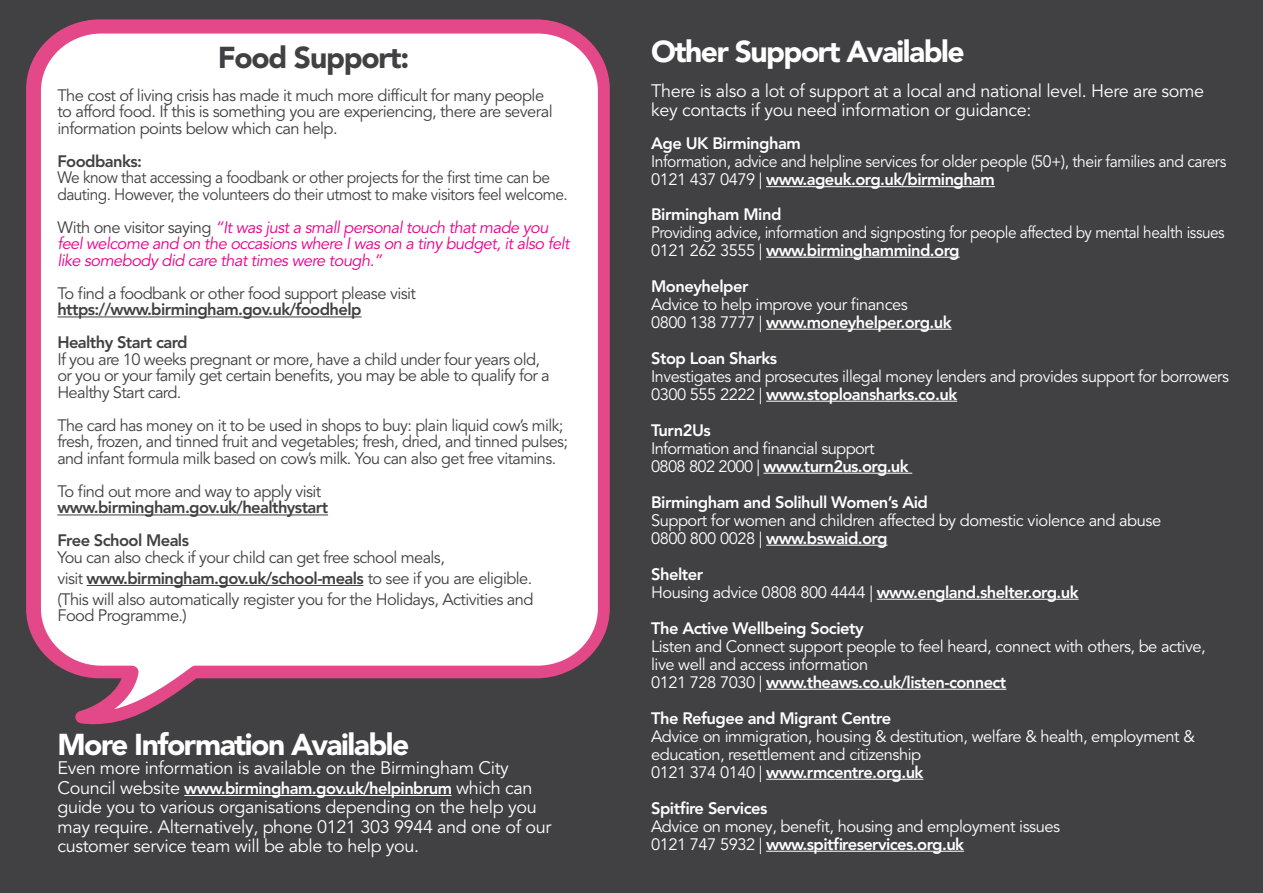
<style>
.page{position:relative;width:1263px;height:893px;background:#414042}
.page>*{position:absolute;margin:0;border:0;box-sizing:border-box;transform-origin:0 0}
.t1{font:900 30px "Avenir LT Pro";letter-spacing:-.05em;color:#fff}
.Header_Sub_centralis{font:900 30px "Avenir LT Pro";letter-spacing:-.04em;color:#414042}
.Body_Copy_copy_white{font:18px/19.5px "Avenir LT Pro";letter-spacing:-.02em;color:#fff}
.Body_Copy{font:16.5px/16.5px "Avenir LT Pro";letter-spacing:-.035em;color:#414042}
.Body_Copy_copy_white-2{font:800 16.5px "Avenir LT Pro";letter-spacing:-.035em;color:#fff}
.Body_Copy_copy_white-3{font:16.5px/18px "Avenir LT Pro";letter-spacing:-.03em;color:#fff}
.Body_Copy-2{font:italic 16.5px/16.5px "Avenir LT Pro";letter-spacing:-.035em;color:#ec008c}
.Body_Copy-3{font:16.5px/16.5px "Avenir LT Pro";letter-spacing:-.035em;color:#414042;scale:.94 1}
.Body_Copy_copy_white-4{font:16.5px "Avenir LT Pro";letter-spacing:-.03em;color:#fff;scale:.95 1}
.Body_Copy_copy_white-5{font:16.5px "Avenir LT Pro";letter-spacing:-.03em;color:#fff;scale:.93 1}
.Web_Links_on_white{font:800 16.5px "Avenir LT Pro";letter-spacing:-.035em;color:#414042}
.Body_Copy-4{font:800 16.5px "Avenir LT Pro";letter-spacing:-.035em;color:#414042}
.s1{font-style:normal;color:#414042}
.s2{font-weight:800}
.s3{font-weight:400;font-size:18px}
.s4{font-weight:400}
</style>
<div class="page">
<svg style="left:26px;top:19px;width:584px;height:705px;fill:#e34988"></svg>
<svg style="left:41px;top:34px;width:557px;height:675px;background:#f5f2f3"></svg>
<hr style="left:57px;top:317px;width:304px;height:1px;background:#414042">
<hr style="left:57px;top:515px;width:271px;height:1px;background:#414042">
<hr style="left:87px;top:585px;width:276px;height:1px;background:#414042">
<hr style="left:184px;top:795px;width:268px;height:1px;background:#fff">
<hr style="left:766px;top:186px;width:229px;height:1px;background:#fff">
<hr style="left:766px;top:257px;width:194px;height:1px;background:#fff">
<hr style="left:766px;top:329px;width:186px;height:1px;background:#fff">
<hr style="left:766px;top:401px;width:191px;height:1px;background:#fff">
<hr style="left:763px;top:473px;width:149px;height:1px;background:#fff">
<hr style="left:766px;top:545px;width:121px;height:1px;background:#fff">
<hr style="left:877px;top:599px;width:201px;height:1px;background:#fff">
<hr style="left:766px;top:689px;width:240px;height:1px;background:#fff">
<hr style="left:766px;top:779px;width:157px;height:1px;background:#fff">
<hr style="left:766px;top:851px;width:198px;height:1px;background:#fff">
<h2 class="Header_Sub_centralis" style="left:218px;top:39px;width:193px">Food Support:</h2>
<p class="Body_Copy" style="left:57px;top:87px;width:497px">The cost of living crisis has made it much more difficult for many people to afford food. If this is something you are experiencing, there are several information points below which can help.</p>
<p class="Body_Copy-4" style="left:57px;top:151px;width:86px">Foodbanks:</p>
<p class="Body_Copy-3" style="left:57px;top:170px;width:544px">We know that accessing a foodbank or other projects for the first time can be dauting. However, the volunteers do their utmost to make visitors feel welcome.</p>
<p class="Body_Copy-2" style="left:57px;top:219px;width:514px"><span class="s1">With one visitor saying</span> “It was just a small personal touch that made you feel welcome and on the occasions where I was on a tiny budget, it also felt like somebody did care that times were tough.”</p>
<p class="Body_Copy" style="left:57px;top:285px;width:360px">To find a foodbank or other food support please visit</p>
<p class="Web_Links_on_white" style="left:57px;top:300px;width:306px">https://www.birmingham.gov.uk/foodhelp</p>
<p class="Body_Copy" style="left:57px;top:335px;width:494px"><span class="s2">Healthy Start card<br></span>If you are 10 weeks pregnant or more, have a child under four years old, or you or your family get certain benefits, you may be able to qualify for a Healthy Start card.</p>
<p class="Body_Copy" style="left:57px;top:417px;width:512px">The card has money on it to be used in shops to buy: plain liquid cow’s milk; fresh, frozen, and tinned fruit and vegetables; fresh, dried, and tinned pulses; and infant formula milk based on cow’s milk. You can also get free vitamins.</p>
<p class="Body_Copy" style="left:57px;top:483px;width:266px">To find out more and way to apply visit</p>
<p class="Web_Links_on_white" style="left:57px;top:498px;width:272px">www.birmingham.gov.uk/healthystart</p>
<p class="Body_Copy-4" style="left:57px;top:531px;width:133px">Free School Meals</p>
<p class="Body_Copy" style="left:57px;top:547px;width:478px;line-height:21px">You can also check if your child can get free school meals,<br>visit <span class="s2">www.birmingham.gov.uk/school-meals</span> to see if you are eligible. (This will also automatically register you for the Holidays, Activities and</p>
<p class="Body_Copy" style="left:57px;top:608px;width:131px">Food Programme.)</p>
<p class="t1" style="left:57px;top:726px;width:353px">More Information Available</p>
<p class="Body_Copy_copy_white" style="left:57px;top:759px;width:453px">Even more information is available on the Birmingham City</p>
<p class="Body_Copy_copy_white-2" style="left:57px;top:778px;width:476px"><span class="s3">Council website</span> www.birmingham.gov.uk/helpinbrum <span class="s3">which can</span></p>
<p class="Body_Copy_copy_white" style="left:57px;top:798px;width:495px">guide you to various organisations depending on the help you may require. Alternatively, phone 0121 303 9944 and one of our customer service team will be able to help you.</p>
<p class="t1" style="left:651px;top:33px;width:315px">Other Support Available</p>
<p class="Body_Copy_copy_white" style="left:651px;top:81px;width:555px">There is also a lot of support at a local and national level. Here are some key contacts if you need information or guidance:</p>
<p class="Body_Copy_copy_white-2" style="left:651px;top:134px;width:151px">Age UK Birmingham</p>
<p class="Body_Copy_copy_white-4" style="left:651px;top:152px;width:607px">Information, advice and helpline services for older people (50+), their families and carers</p>
<p class="Body_Copy_copy_white-2" style="left:651px;top:170px;width:345px"><span class="s4">0121 437 0479 |</span> www.ageuk.org.uk/birmingham</p>
<p class="Body_Copy_copy_white-2" style="left:651px;top:204px;width:132px">Birmingham Mind</p>
<p class="Body_Copy_copy_white-5" style="left:651px;top:222px;width:618px">Providing advice, information and signposting for people affected by mental health issues</p>
<p class="Body_Copy_copy_white-2" style="left:651px;top:240px;width:310px"><span class="s4">0121 262 3555 |</span> www.birminghammind.org</p>
<p class="Body_Copy_copy_white-2" style="left:651px;top:276px;width:99px">Moneyhelper</p>
<p class="Body_Copy_copy_white-3" style="left:651px;top:295px;width:258px">Advice to help improve your finances</p>
<p class="Body_Copy_copy_white-2" style="left:651px;top:312px;width:302px"><span class="s4">0800 138 7777 |</span> www.moneyhelper.org.uk</p>
<p class="Body_Copy_copy_white-2" style="left:651px;top:348px;width:128px">Stop Loan Sharks</p>
<p class="Body_Copy_copy_white-3" style="left:651px;top:367px;width:579px">Investigates and prosecutes illegal money lenders and provides support for borrowers</p>
<p class="Body_Copy_copy_white-2" style="left:651px;top:384px;width:308px"><span class="s4">0300 555 2222 |</span> www.stoploansharks.co.uk</p>
<p class="Body_Copy_copy_white-2" style="left:651px;top:420px;width:61px">Turn2Us</p>
<p class="Body_Copy_copy_white-3" style="left:651px;top:439px;width:259px">Information and financial support<br>0808 802 2000 | <span class="s2">www.turn2us.org.uk</span></p>
<p class="Body_Copy_copy_white-2" style="left:651px;top:492px;width:278px">Birmingham and Solihull Women’s Aid</p>
<p class="Body_Copy_copy_white-3" style="left:651px;top:511px;width:512px">Support for women and children affected by domestic violence and abuse</p>
<p class="Body_Copy_copy_white-2" style="left:651px;top:528px;width:238px"><span class="s4">0800 800 0028 |</span> www.bswaid.org</p>
<p class="Body_Copy_copy_white-2" style="left:651px;top:564px;width:54px">Shelter</p>
<p class="Body_Copy_copy_white-2" style="left:651px;top:582px;width:429px"><span class="s4">Housing advice 0808 800 4444 |</span> www.england.shelter.org.uk</p>
<p class="Body_Copy_copy_white-2" style="left:651px;top:618px;width:214px">The Active Wellbeing Society</p>
<p class="Body_Copy_copy_white-3" style="left:651px;top:637px;width:556px">Listen and Connect support people to feel heard, connect with others, be active, live well and access information</p>
<p class="Body_Copy_copy_white-2" style="left:651px;top:672px;width:357px"><span class="s4">0121 728 7030 |</span> www.theaws.co.uk/listen-connect</p>
<p class="Body_Copy_copy_white-2" style="left:651px;top:708px;width:242px">The Refugee and Migrant Centre</p>
<p class="Body_Copy_copy_white-3" style="left:651px;top:727px;width:545px">Advice on immigration, housing &amp; destitution, welfare &amp; health, employment &amp; education, resettlement and citizenship</p>
<p class="Body_Copy_copy_white-2" style="left:651px;top:762px;width:274px"><span class="s4">0121 374 0140 |</span> www.rmcentre.org.uk</p>
<p class="Body_Copy_copy_white-2" style="left:651px;top:798px;width:118px">Spitfire Services</p>
<p class="Body_Copy_copy_white-3" style="left:651px;top:817px;width:411px">Advice on money, benefit, housing and employment issues</p>
<p class="Body_Copy_copy_white-2" style="left:651px;top:834px;width:314px"><span class="s4">0121 747 5932 |</span> www.spitfireservices.org.uk</p>
</div>
